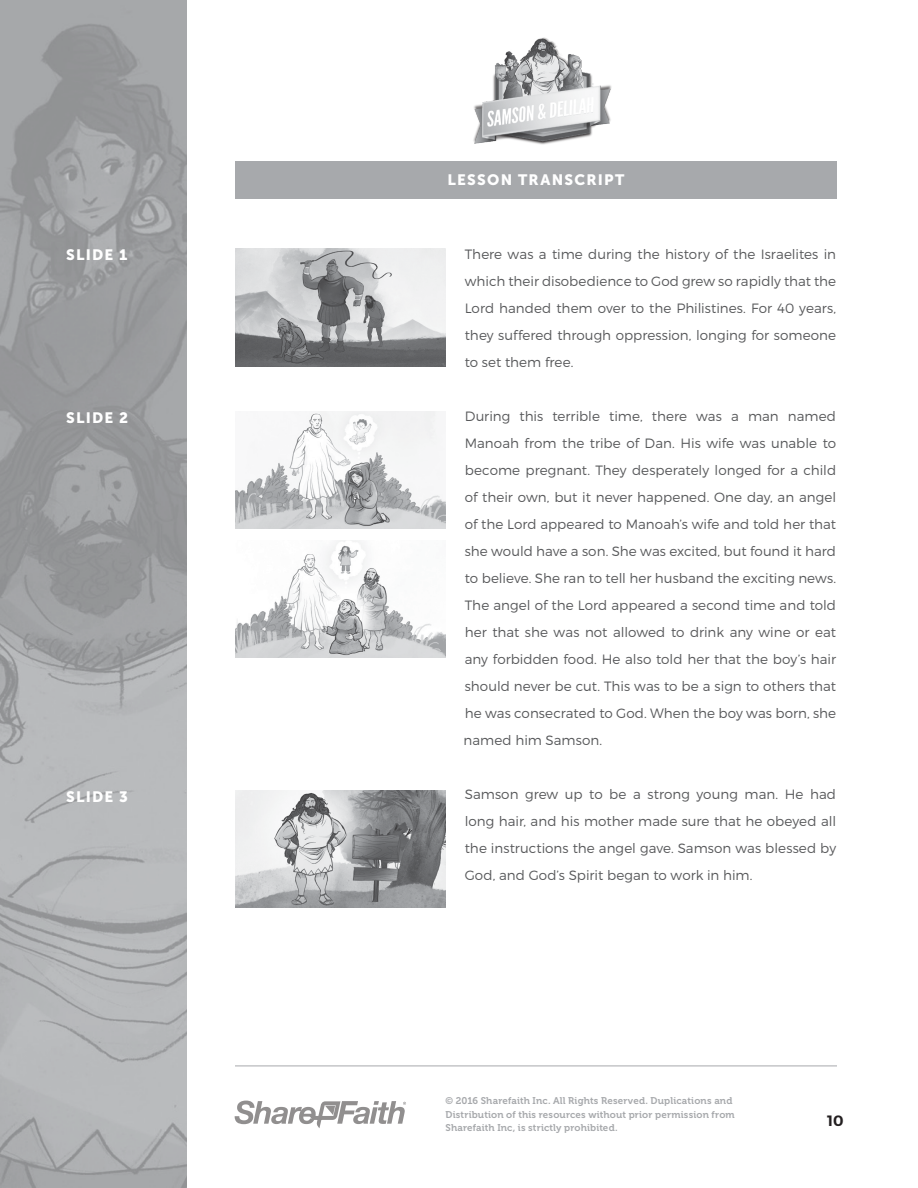
<style>
.page{position:relative;width:918px;height:1188px;background:#fff}
.page>*{position:absolute;margin:0;border:0;box-sizing:border-box;transform-origin:0 0}
.side-bar_Headings{font:15px "Museo Sans 900";letter-spacing:.08em;color:#fff}
.Heading{font:15px "Museo Sans 900";letter-spacing:.08em;color:#fff}
.t1{font:600 15px "Montserrat";color:#231f20}
.body_paragraph{font:300 13.5px/27px "Montserrat";color:#58595b;text-align:justify}
.t2{font:9.75px/13.5px "Museo 700";letter-spacing:.015em;color:#a7a9ac}
</style>
<div class="page">
<img style="left:0;top:0;width:187px;height:1188px">
<hr style="left:235px;top:1066px;width:602px;height:1px;background:#a7a9ac">
<svg style="left:235px;top:1101px;width:171px;height:27px"></svg>
<img style="left:473px;top:37px;width:139px;height:108px">
<div style="left:236px;top:161px;width:600px;height:37px;background:#a7a9ac"></div>
<img style="left:236px;top:249px;width:210px;height:117px">
<img style="left:236px;top:412px;width:210px;height:117px">
<img style="left:236px;top:540px;width:210px;height:117px">
<img style="left:236px;top:791px;width:210px;height:117px">
<p class="Heading" style="left:448px;top:171px;width:178px">LESSON TRANSCRIPT</p>
<p class="side-bar_Headings" style="left:66px;top:246px;width:63px">SLIDE 1</p>
<p class="body_paragraph" style="left:465px;top:240px;width:373px">There was a time during the history of the Israelites in which their disobedience to God grew so rapidly that the Lord handed them over to the Philistines. For 40 years, they suffered through oppression, longing for someone to set them free.</p>
<p class="side-bar_Headings" style="left:66px;top:409px;width:64px">SLIDE 2</p>
<p class="body_paragraph" style="left:464px;top:402px;width:374px">During this terrible time, there was a man named Manoah from the tribe of Dan. His wife was unable to become pregnant. They desperately longed for a child of their own, but it never happened. One day, an angel of the Lord appeared to Manoah’s wife and told her that she would have a son. She was excited, but found it hard to believe. She ran to tell her husband the exciting news.<br>The angel of the Lord appeared a second time and told her that she was not allowed to drink any wine or eat any forbidden food. He also told her that the boy’s hair should never be cut. This was to be a sign to others that he was consecrated to God. When the boy was born, she named him Samson.</p>
<p class="side-bar_Headings" style="left:66px;top:788px;width:63px">SLIDE 3</p>
<p class="body_paragraph" style="left:465px;top:780px;width:373px">Samson grew up to be a strong young man. He had long hair, and his mother made sure that he obeyed all the instructions the angel gave. Samson was blessed by God, and God’s Spirit began to work in him.</p>
<p class="t2" style="left:446px;top:1094px;width:291px">© 2016 Sharefaith Inc. All Rights Reserved. Duplications and<br>Distribution of this resources without prior permission from<br>Sharefaith Inc, is strictly prohibited.</p>
<p class="t1" style="left:827px;top:1112px;width:18px">10</p>
</div>
